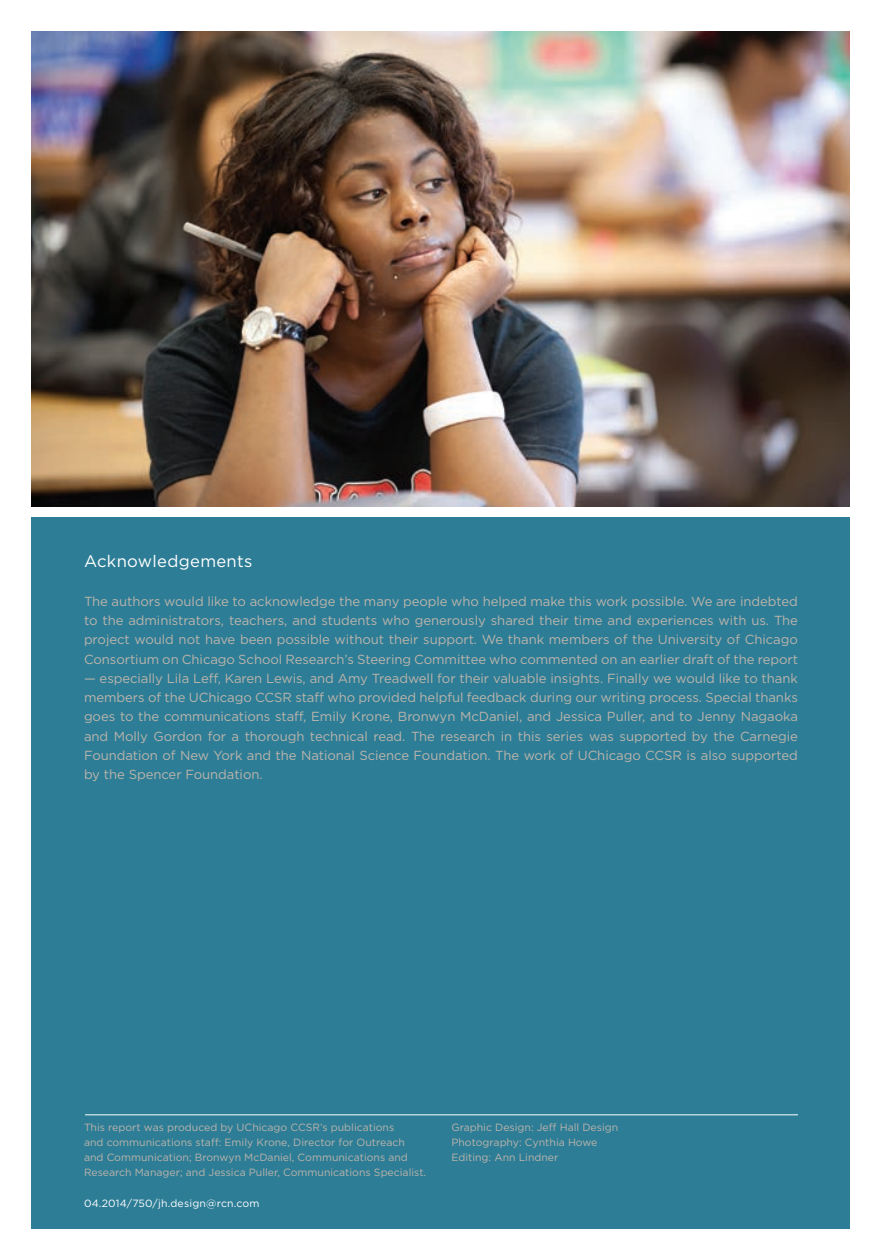
<style>
.page{position:relative;width:882px;height:1260px;background:#fff}
.page>*{position:absolute;margin:0;border:0;box-sizing:border-box;transform-origin:0 0}
.Acknowledge_Text-Got{font:16.62px "Gotham";letter-spacing:.02em;color:#fff}
.Acknowledge_Text-Got-2{font:13.12px/19.2px "Gotham";letter-spacing:-.005em;color:#bcb4ab;text-align:justify}
.Editors_Name{font:10.5px/14.9px "Gotham";color:#bcb4ab}
.Editors_Name-2{font:10.5px "Gotham";letter-spacing:.02em;color:#fff}
</style>
<div class="page">
<div style="left:32px;top:517px;width:818px;height:711px;background:#2d7d96"></div>
<hr style="left:85px;top:1114px;width:713px;height:1px;background:#fff">
<img style="left:32px;top:32px;width:818px;height:474px">
<p class="Acknowledge_Text-Got" style="left:84px;top:551px;width:170px">Acknowledgements</p>
<p class="Acknowledge_Text-Got-2" style="left:84px;top:591px;width:716px">The authors would like to acknowledge the many people who helped make this work possible. We are indebted to the administrators, teachers, and students who generously shared their time and experiences with us. The project would not have been possible without their support. We thank members of the University of Chicago Consortium on Chicago School Research’s Steering Committee who commented on an earlier draft of the report</p>
<p class="Acknowledge_Text-Got-2" style="left:84px;top:668px;width:716px">— especially Lila Leff, Karen Lewis, and Amy Treadwell for their valuable insights. Finally we would like to thank members of the UChicago CCSR staff who provided helpful feedback during our writing process. Special thanks goes to the communications staff, Emily Krone, Bronwyn McDaniel, and Jessica Puller, and to Jenny Nagaoka and Molly Gordon for a thorough technical read. The research in this series was supported by the Carnegie Foundation of New York and the National Science Foundation. The work of UChicago CCSR is also supported by the Spencer Foundation.</p>
<p class="Editors_Name" style="left:84px;top:1120px;width:344px">This report was produced by UChicago CCSR’s publications<br>and communications staff: Emily Krone, Director for Outreach and Communication; Bronwyn McDaniel, Communications and Research Manager; and Jessica Puller, Communications Specialist.</p>
<p class="Editors_Name" style="left:452px;top:1120px;width:168px">Graphic Design: Jeff Hall Design</p>
<p class="Editors_Name" style="left:452px;top:1134px;width:148px">Photography: Cynthia Howe</p>
<p class="Editors_Name" style="left:452px;top:1149px;width:108px">Editing: Ann Lindner</p>
<p class="Editors_Name-2" style="left:84px;top:1197px;width:177px">04.2014/750/jh.design@rcn.com</p>
</div>
